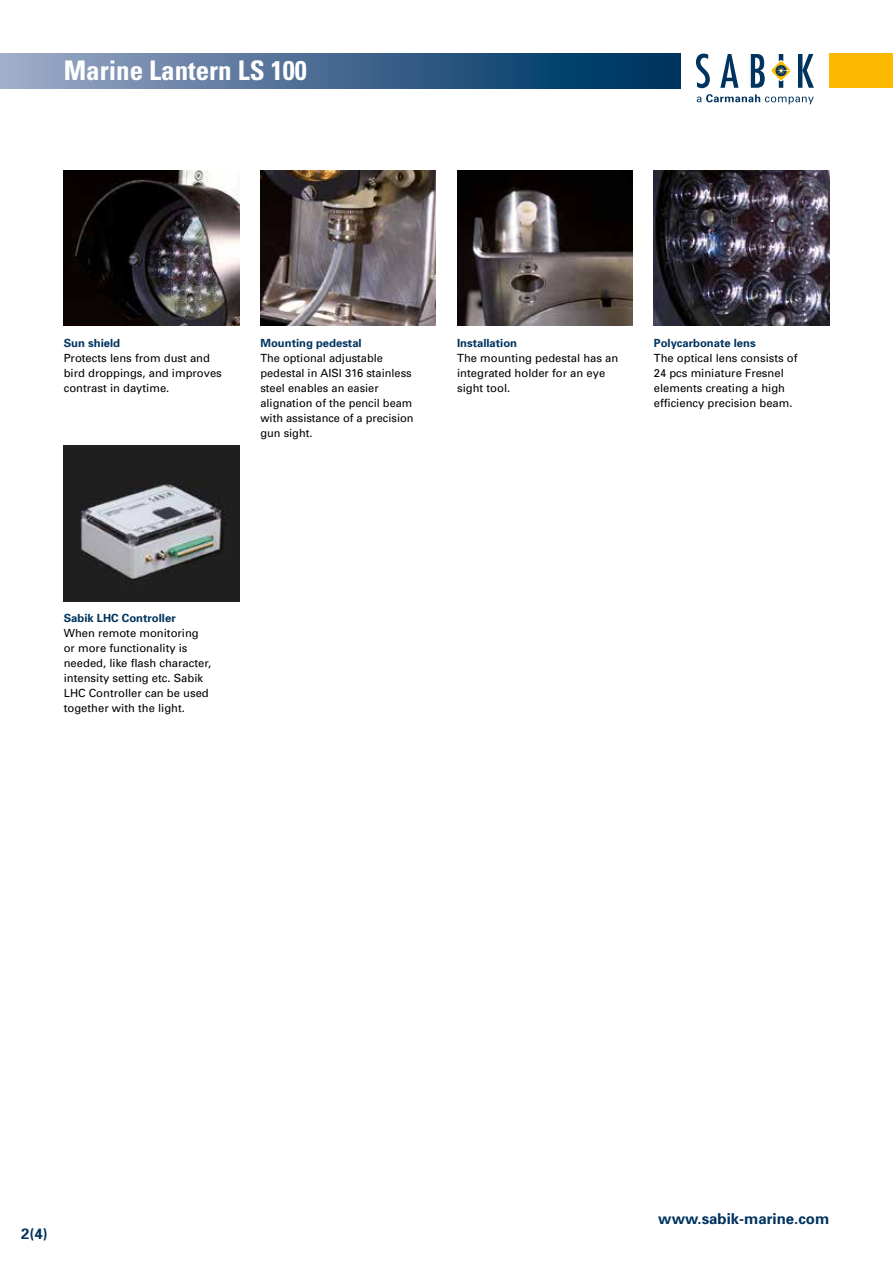
<style>
.page{position:relative;width:893px;height:1263px;background:#fff}
.page>*{position:absolute;margin:0;border:0;box-sizing:border-box;transform-origin:0 0}
.t1{font:700 condensed 27px "Univers";color:#fff}
.t2{font:700 15px "Univers";color:#00335e}
.t3{font:11.25px/15px "Univers";color:#000}
.t4{font:700 11.25px "Univers";color:#00335e}
</style>
<div class="page">
<div style="left:0;top:54px;width:680px;height:34px;background:linear-gradient(to right,#9ea8c7,#002d5b)"></div>
<div style="left:829px;top:53px;width:64px;height:35px;background:#fbba00"></div>
<svg style="left:696px;top:54px;width:14px;height:34px"></svg>
<svg style="left:720px;top:54px;width:18px;height:34px"></svg>
<svg style="left:751px;top:54px;width:14px;height:34px"></svg>
<svg style="left:798px;top:54px;width:16px;height:34px"></svg>
<svg style="left:771px;top:54px;width:19px;height:34px"></svg>
<svg style="left:697px;top:94px;width:117px;height:10px"></svg>
<img style="left:64px;top:170px;width:175px;height:156px">
<img style="left:457px;top:170px;width:175px;height:156px">
<img style="left:260px;top:170px;width:176px;height:156px">
<img style="left:654px;top:170px;width:175px;height:156px">
<img style="left:64px;top:446px;width:175px;height:155px">
<h1 class="t1" style="left:64px;top:54px;width:244px">Marine Lantern LS 100</h1>
<p class="t4" style="left:64px;top:336px;width:58px">Sun shield</p>
<p class="t3" style="left:64px;top:350px;width:160px">Protects lens from dust and bird droppings, and improves contrast in daytime.</p>
<p class="t4" style="left:260px;top:336px;width:103px">Mounting pedestal</p>
<p class="t3" style="left:260px;top:351px;width:155px">The optional adjustable pedestal in AISI 316 stainless steel enables an easier alignation of the pencil beam with assistance of a precision gun sight.</p>
<p class="t4" style="left:457px;top:336px;width:62px">Installation</p>
<p class="t3" style="left:457px;top:350px;width:163px">The mounting pedestal has an integrated holder for an eye sight tool.</p>
<p class="t4" style="left:654px;top:336px;width:103px">Polycarbonate lens</p>
<p class="t3" style="left:654px;top:350px;width:145px">The optical lens consists of<br>24 pcs miniature Fresnel elements creating a high efficiency precision beam.</p>
<p class="t4" style="left:64px;top:611px;width:113px">Sabik LHC Controller</p>
<p class="t3" style="left:64px;top:625px;width:149px">When remote monitoring or more functionality is needed, like flash character, intensity setting etc. Sabik<br>LHC Controller can be used together with the light.</p>
<h2 class="t2" style="left:21px;top:1224px;width:28px">2(4)</h2>
<h2 class="t2" style="left:658px;top:1209px;width:172px">www.sabik-marine.com</h2>
</div>
